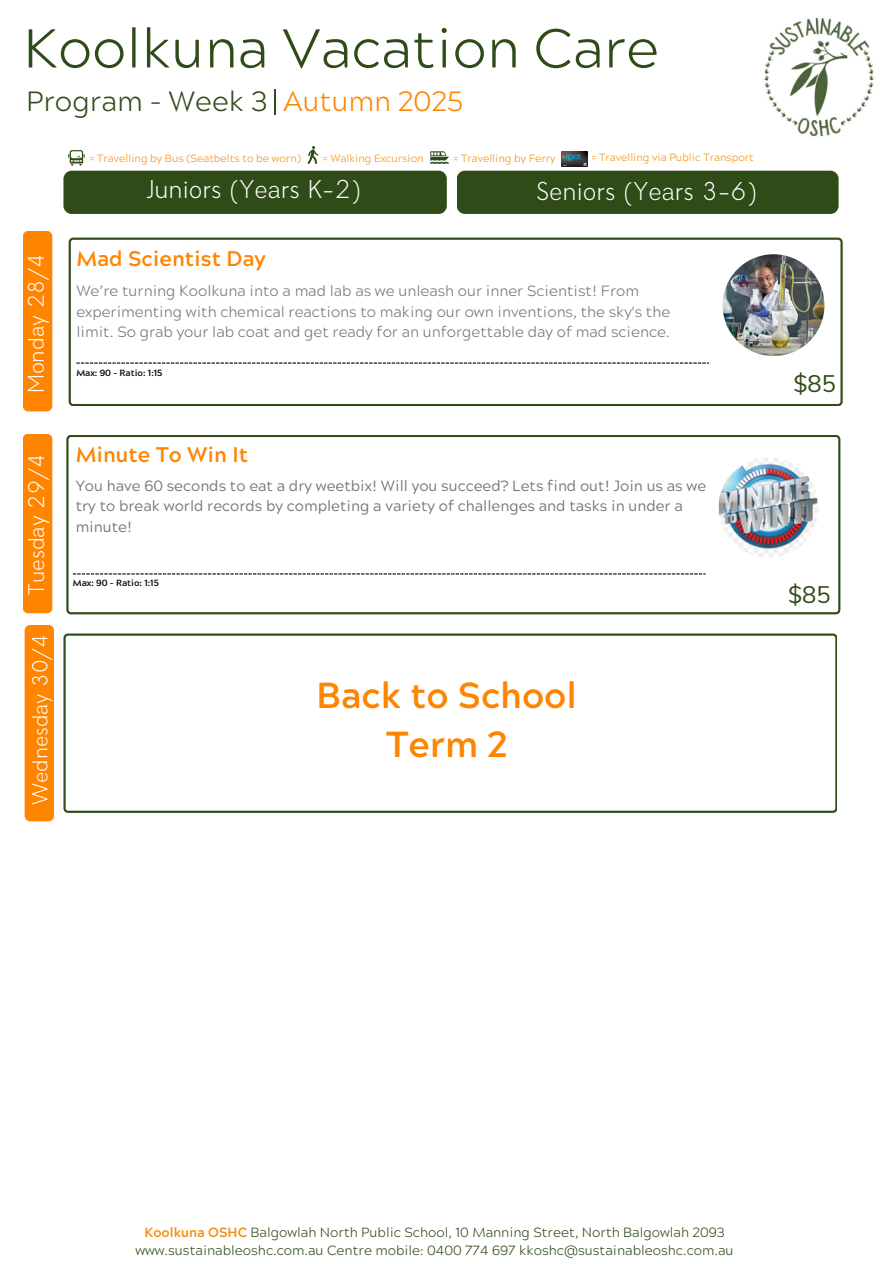
<style>
.page{position:relative;width:894px;height:1264px;background:#fff}
.page>*{position:absolute;margin:0;border:0;box-sizing:border-box;transform-origin:0 0}
.t1{font:300 54.45px "Acherus Grotesque";color:#2f4b17}
.t2{font:700 36.15px/49.5px "Acherus Grotesque";color:#ff8400;text-align:center}
.t3{font:300 27.75px "Acherus Grotesque";color:#2f4b17}
.t4{font:300 27.75px "Acherus Grotesque";color:#ff8400}
.t5{font:300 24px "Amicale";color:#fff}
.t6{font:23.7px "RTL Bayan Regular";color:#2f4b17}
.t7{font:700 21.15px "Acherus Grotesque";color:#ff8400}
.t8{font:300 21px "Amicale";color:#fff}
.t9{font:300 20.25px "Amicale";color:#fff}
.t10{font:300 19.5px "Amicale";color:#fff}
.t11{font:300 14.85px/20.7px "Acherus Grotesque";color:#737373}
.t12{font:14.85px/20.7px "Acherus Grotesque";color:#737373}
.t13{font:300 13.35px "Acherus Grotesque";color:#2f4b17}
.t14{font:300 10.5px "Acherus Militant 1";color:#f48c07}
.t15{font:700 9px "Acherus Militant 1";color:#000}
.s1{font-weight:700;color:#f48c07}
</style>
<div class="page">
<svg style="left:275px;top:89px;width:1px;height:26px"></svg>
<div style="left:23px;top:231px;width:29px;height:180px;background:#ff8400;border-radius:6px"></div>
<div style="left:63px;top:171px;width:383px;height:43px;background:#2f4b17;border-radius:8px"></div>
<div style="left:456px;top:171px;width:382px;height:43px;background:#2f4b17;border-radius:8px"></div>
<img style="left:763px;top:17px;width:112px;height:120px">
<svg style="left:68px;top:150px;width:17px;height:16px"></svg>
<svg style="left:307px;top:146px;width:11px;height:18px"></svg>
<svg style="left:430px;top:151px;width:19px;height:12px"></svg>
<img style="left:561px;top:151px;width:26px;height:16px">
<div style="left:23px;top:434px;width:29px;height:179px;background:#ff8400;border-radius:5px"></div>
<svg style="left:63px;top:633px;width:774px;height:179px"></svg>
<div style="left:25px;top:625px;width:29px;height:196px;background:#ff8400;border-radius:6px"></div>
<svg style="left:66px;top:435px;width:774px;height:179px"></svg>
<img style="left:718px;top:457px;width:100px;height:100px;border-radius:50%">
<svg style="left:73px;top:573px;width:632px;height:1px"></svg>
<svg style="left:69px;top:237px;width:773px;height:169px"></svg>
<svg style="left:76px;top:362px;width:633px;height:1px"></svg>
<img style="left:722px;top:254px;width:102px;height:102px;border-radius:50%">
<p class="t1" style="left:23px;top:27px;width:637px">Koolkuna Vacation Care</p>
<h3 class="t3" style="left:26px;top:90px;width:242px">Program - Week 3</h3>
<p class="t4" style="left:283px;top:90px;width:182px">Autumn 2025</p>
<p class="t14" style="left:90px;top:154px;width:213px">= Travelling by Bus (Seatbelts to be worn)</p>
<p class="t14" style="left:323px;top:154px;width:102px">= Walking Excursion</p>
<h4 class="t14" style="left:453px;top:154px;width:104px">= Travelling by Ferry</h4>
<h4 class="t14" style="left:591px;top:154px;width:164px">= Travelling via Public Transport</h4>
<p class="t8" style="left:28px;top:393px;width:141px;rotate:-90deg">Monday 28/4</p>
<h6 class="t8" style="left:28px;top:594px;width:142px;rotate:-90deg">Tuesday 29/4</h6>
<h1 class="t10" style="left:26px;top:808px;width:178px;rotate:-90deg">Wednesday 20/12</h1>
<h6 class="t9" style="left:32px;top:804px;width:171px;rotate:-90deg">Wednesday 30/4</h6>
<p class="t5" style="left:146px;top:180px;width:217px">Juniors (Years K-2)</p>
<p class="t5" style="left:536px;top:182px;width:222px">Seniors (Years 3-6)</p>
<h4 class="t7" style="left:76px;top:250px;width:191px">Mad Scientist Day</h4>
<p class="t11" style="left:76px;top:282px;width:595px">We’re turning Koolkuna into a mad lab as we unleash our inner Scientist! From experimenting with chemical reactions to making our own inventions, the sky's the limit. So grab your lab coat and get ready for an unforgettable day of mad science.</p>
<h5 class="t15" style="left:76px;top:369px;width:88px">Max: 90 - Ratio: 1:15</h5>
<p class="t6" style="left:793px;top:368px;width:44px">$85</p>
<p class="t7" style="left:76px;top:446px;width:174px">Minute To Win It</p>
<p class="t12" style="left:76px;top:477px;width:632px">You have 60 seconds to eat a dry weetbix! Will you succeed? Lets find out! Join us as we try to break world records by completing a variety of challenges and tasks in under a minute!</p>
<p class="t15" style="left:73px;top:579px;width:88px">Max: 90 - Ratio: 1:15</p>
<p class="t2" style="left:316px;top:675px;width:262px">Back to School<br>Term 2</p>
<h5 class="t6" style="left:787px;top:579px;width:44px">$85</h5>
<p class="t13" style="left:144px;top:1226px;width:581px"><span class="s1">Koolkuna OSHC</span> Balgowlah North Public School, 10 Manning Street, North Balgowlah 2093</p>
<p class="t13" style="left:135px;top:1244px;width:599px">www.sustainableoshc.com.au Centre mobile: 0400 774 697 kkoshc@sustainableoshc.com.au</p>
</div>
